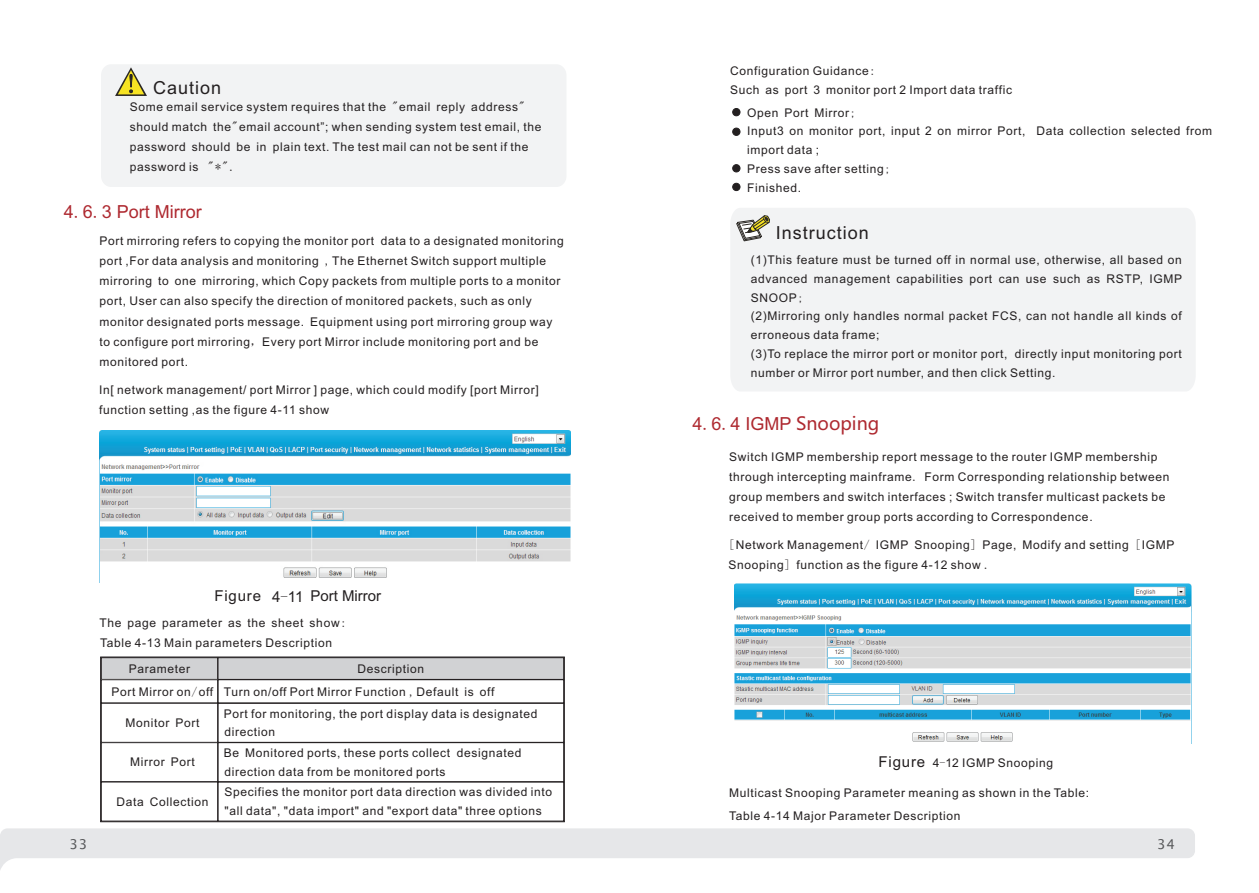
<style>
.page{position:relative;width:1259px;height:893px;background:#fff}
.page>*{position:absolute;margin:0;border:0;box-sizing:border-box;transform-origin:0 0}
.t1{font:18px "Arial";letter-spacing:.055em;color:#231f20}
.t2{font:18px "Microsoft Ya Hei";color:#ae2930}
.t3{font:18px "Arial";color:#ae2930}
.t4{font:15px "Arial";color:#231f20}
.t5{font:13.5px "Lucida Sans Unicode";color:#57585a}
.t6{font:12px/20.1px "Arial";letter-spacing:.055em;color:#231f20}
.s1{font-family:"Sim Sun"}
.s2{font-family:"Arial"}
.s3{font-size:15px}
</style>
<div class="page">
<svg style="left:0;top:828px;width:1195px;height:42px;fill:#e6e7e9"></svg>
<div style="left:101px;top:658px;width:117px;height:21px;background:#d1d2d4"></div>
<div style="left:101px;top:657px;width:117px;height:23px;border:1px solid #231f20"></div>
<div style="left:218px;top:658px;width:346px;height:21px;background:#d1d2d4"></div>
<div style="left:218px;top:657px;width:346px;height:23px;border:1px solid #231f20"></div>
<div style="left:101px;top:703px;width:117px;height:39px;border:1px solid #231f20"></div>
<div style="left:218px;top:703px;width:346px;height:39px;border:1px solid #231f20"></div>
<div style="left:101px;top:742px;width:117px;height:40px;border:1px solid #231f20"></div>
<div style="left:218px;top:742px;width:346px;height:40px;border:1px solid #231f20"></div>
<div style="left:100px;top:656px;width:465px;height:166px;border:1px solid #231f20"></div>
<div style="left:731px;top:208px;width:464px;height:183px;background:#f2f3f4"></div>
<svg style="left:735px;top:215px;width:35px;height:27px"></svg>
<img style="left:99px;top:430px;width:471px;height:152px">
<div style="left:101px;top:64px;width:465px;height:123px;background:#f2f3f4;border-radius:11px"></div>
<svg style="left:115px;top:67px;width:32px;height:29px"></svg>
<div style="left:732px;top:108px;width:8px;height:8px;background:#231f20;border:1px solid #231f20;border-radius:50%"></div>
<div style="left:732px;top:128px;width:8px;height:8px;background:#231f20;border:1px solid #231f20;border-radius:50%"></div>
<div style="left:732px;top:164px;width:8px;height:8px;background:#231f20;border:1px solid #231f20;border-radius:50%"></div>
<div style="left:732px;top:183px;width:8px;height:8px;background:#231f20;border:1px solid #231f20;border-radius:50%"></div>
<img style="left:734px;top:584px;width:457px;height:158px">
<h1 class="t1" style="left:153px;top:81px;width:70px">Caution</h1>
<p class="t6" style="left:130px;top:98px;width:413px">Some email service system requires that the <span class="s1">"</span>email reply address<span class="s1">" </span>should match the<span class="s1">"</span>email account”; when sending system test email, the password should be in plain text. The test mail can not be sent if the password is <span class="s1">"*".</span></p>
<h1 class="t3" style="left:64px;top:205px;width:140px">4<span class="s1">.</span>6<span class="s1">.</span>3 Port Mirror</h1>
<p class="t6" style="left:99px;top:232px;width:276px">Port mirroring refers to copying the monitor port</p>
<p class="t6" style="left:99px;top:232px;width:466px;text-indent:282px">data to a designated monitoring port ,For data analysis and monitoring <span class="s1">,</span>The Ethernet Switch support multiple mirroring to one mirroring, which Copy packets from multiple ports to a monitor port, User can also specify the direction of monitored packets, such as only monitor designated ports message. Equipment using port mirroring group way to configure port mirroring<span class="s1">，</span>Every port Mirror include monitoring port and be monitored port.</p>
<p class="t6" style="left:99px;top:380px;width:441px">In[ network management/ port Mirror ] page, which could modify [port Mirror] function setting ,as the figure 4-11 show</p>
<p class="t5" style="left:69px;top:838px;width:19px">33</p>
<p class="t4" style="left:214px;top:590px;width:168px">Figure 4<span class="s1">-</span>11 Port Mirror</p>
<p class="t6" style="left:99px;top:614px;width:248px">The page parameter as the sheet show<span class="s1">:</span></p>
<p class="t6" style="left:129px;top:659px;width:63px">Parameter</p>
<p class="t6" style="left:100px;top:634px;width:234px">Table 4-13 Main parameters Description</p>
<p class="t6" style="left:112px;top:658px;width:384px;line-height:22.8px;text-indent:246px">Description<br>Port Mirror on<span class="s1">/</span>off Turn on/off Port Mirror Function <span class="s1">,</span>Default is off</p>
<p class="t6" style="left:125px;top:714px;width:76px">Monitor Port</p>
<p class="t6" style="left:224px;top:705px;width:315px;line-height:18.8px">Port for monitoring, the port display data is designated direction</p>
<p class="t6" style="left:130px;top:753px;width:66px">Mirror Port</p>
<p class="t6" style="left:224px;top:744px;width:299px;line-height:18.8px">Be Monitored ports, these ports collect designated direction data from be monitored ports</p>
<p class="t6" style="left:116px;top:792px;width:94px">Data Collection</p>
<p class="t6" style="left:224px;top:784px;width:329px;line-height:18.8px">Specifies the monitor port data direction was divided into "all data", "data import" and "export data" three options</p>
<p class="t6" style="left:730px;top:62px;width:283px;line-height:18.8px">Configuration Guidance<span class="s1">:<br></span>Such as port 3 monitor port 2 Import data traffic</p>
<p class="t6" style="left:747px;top:104px;width:466px;line-height:18.8px">Open Port Mirror<span class="s1">;<br></span>Input3 on monitor port, input 2 on mirror Port, Data collection selected from import data ;<br>Press save after setting<span class="s1">;<br></span>Finished.</p>
<h1 class="t1" style="left:776px;top:226px;width:95px">Instruction</h1>
<p class="t6" style="left:751px;top:251px;width:433px;line-height:18.8px">(1)This feature must be turned off in normal use, otherwise, all based on advanced management capabilities port can use such as RSTP, IGMP SNOOP<span class="s1">;<br></span>(2)Mirroring only handles normal packet FCS, can not handle all kinds of erroneous data frame;<br>(3)To replace the mirror port or monitor port, directly input monitoring port number or Mirror port number, and then click Setting.</p>
<h1 class="t2" style="left:692px;top:415px;width:188px"><span class="s2">4</span><span class="s1">.</span><span class="s2">6</span><span class="s1">.</span><span class="s2">4 IGMP</span> Snooping</h1>
<p class="t6" style="left:729px;top:448px;width:442px">Switch IGMP membership report message to the router IGMP membership through intercepting mainframe<span class="s1">.</span> Form Corresponding relationship between group members and switch interfaces ; Switch transfer multicast packets be received to member group ports according to Correspondence.</p>
<p class="t6" style="left:728px;top:536px;width:447px"><span class="s1">[</span>Network Management<span class="s1">/</span> IGMP Snooping<span class="s1">]</span> Page, Modify and setting <span class="s1">[</span>IGMP<br>Snooping<span class="s1">]</span> function as the figure 4-12 show <span class="s1">.</span></p>
<p class="t6" style="left:878px;top:754px;width:176px"><span class="s3">Figure</span> 4<span class="s1">-</span>12 IGMP Snooping</p>
<p class="t6" style="left:729px;top:782px;width:362px;line-height:23.7px">Multicast Snooping Parameter meaning as shown in the Table:<br>Table 4-14 Major Parameter Description</p>
<p class="t5" style="left:1157px;top:838px;width:19px">34</p>
</div>
